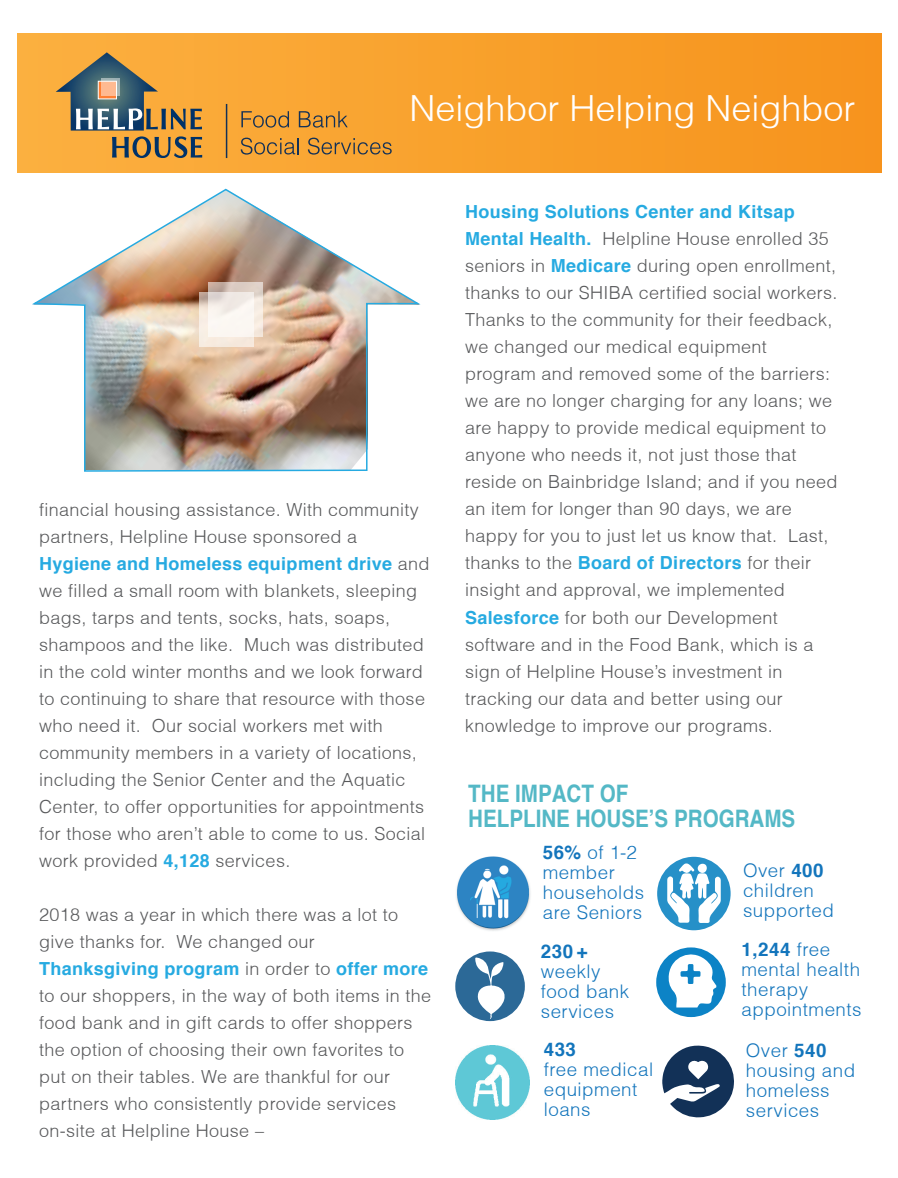
<style>
.page{position:relative;width:898px;height:1178px;background:#fff}
.page>*{position:absolute;margin:0;border:0;box-sizing:border-box;transform-origin:0 0}
.t1{font:300 36px "Helvetica";color:#fff}
.t2{font:700 24.15px/24.8px "Helvetica";color:#54b8c6;scale:.85 1}
.t3{font:300 18.75px/20px "Helvetica";letter-spacing:.025em;color:#1375bc}
.t4{font:700 18.75px "Helvetica";letter-spacing:.025em;color:#1375bc}
.t5{font:300 18px/27px "Helvetica";letter-spacing:.02em;color:#58595b}
.s1{font-weight:700;color:#26aae1}
.s2{font-weight:700}
</style>
<div class="page">
<div style="left:17px;top:33px;width:864px;height:140px;background:linear-gradient(to right,#fbb040,#f6931c)"></div>
<svg style="left:56px;top:52px;width:102px;height:78px;background:#938257"></svg>
<svg style="left:112px;top:136px;width:90px;height:22px;background:#987b4c"></svg>
<svg style="left:76px;top:108px;width:126px;height:21px"></svg>
<svg style="left:98px;top:81px;width:19px;height:18px"></svg>
<svg style="left:102px;top:78px;width:18px;height:18px"></svg>
<svg style="left:241px;top:111px;width:48px;height:17px"></svg>
<svg style="left:299px;top:111px;width:49px;height:17px"></svg>
<svg style="left:241px;top:138px;width:58px;height:16px"></svg>
<svg style="left:308px;top:138px;width:84px;height:16px"></svg>
<hr style="left:226px;top:104px;width:1px;height:54px;background:#123157">
<img style="left:456px;top:856px;width:75px;height:75px">
<div style="left:656px;top:947px;width:70px;height:69px;background:#0c83c6;border-radius:50%"></div>
<svg style="left:668px;top:948px;width:48px;height:59px"></svg>
<div style="left:455px;top:951px;width:70px;height:69px;background:#2c6997;border-radius:50%"></div>
<img style="left:456px;top:1045px;width:73px;height:73px">
<svg style="left:662px;top:1045px;width:72px;height:72px"></svg>
<img style="left:32px;top:188px;width:389px;height:284px">
<svg style="left:475px;top:957px;width:30px;height:61px"></svg>
<div style="left:657px;top:856px;width:74px;height:74px;background:#2690c8;border-radius:50%"></div>
<svg style="left:667px;top:863px;width:54px;height:59px"></svg>
<h1 class="t1" style="left:410px;top:86px;width:448px">Neighbor Helping Neighbor</h1>
<p class="t5" style="left:39px;top:495px;width:392px">financial housing assistance. With community partners, Helpline House sponsored a <span class="s1">Hygiene and Homeless equipment drive</span> and we filled a small room with blankets, sleeping bags, tarps and tents, socks, hats, soaps, shampoos and the like. Much was distributed in the cold winter months and we look forward to continuing to share that resource with those who need it. Our social workers met with community members in a variety of locations, including the Senior Center and the Aquatic Center, to offer opportunities for appointments for those who aren’t able to come to us. Social work provided <span class="s1">4,128</span> services.</p>
<p class="t5" style="left:39px;top:900px;width:394px">2018 was a year in which there was a lot to give thanks for. We changed our <span class="s1">Thanksgiving program</span> in order to <span class="s1">offer more </span>to our shoppers, in the way of both items in the food bank and in gift cards to offer shoppers the option of choosing their own favorites to put on their tables. We are thankful for our partners who consistently provide services on-site at Helpline House –</p>
<p class="t5" style="left:465px;top:198px;width:374px"><span class="s1">Housing Solutions Center and Kitsap Mental Health.</span> Helpline House enrolled 35 seniors in <span class="s1">Medicare</span> during open enrollment, thanks to our SHIBA certified social workers.<br>Thanks to the community for their feedback, we changed our medical equipment program and removed some of the barriers: we are no longer charging for any loans; we are happy to provide medical equipment to anyone who needs it, not just those that reside on Bainbridge Island; and if you need an item for longer than 90 days, we are happy for you to just let us know that. Last, thanks to the <span class="s1">Board of Directors</span> for their insight and approval, we implemented <span class="s1">Salesforce</span> for both our Development software and in the Food Bank, which is a sign of Helpline House’s investment in tracking our data and better using our knowledge to improve our programs.</p>
<h2 class="t2" style="left:468px;top:780px;width:386px">THE IMPACT OF<br>HELPLINE HOUSE’S PROGRAMS</h2>
<p class="t3" style="left:543px;top:842px;width:103px"><span class="s2">56%</span> of 1-2 member households are Seniors</p>
<p class="t4" style="left:541px;top:939px;width:48px">230 +</p>
<p class="t3" style="left:541px;top:961px;width:90px">weekly food bank services</p>
<p class="t4" style="left:544px;top:1037px;width:34px">433</p>
<p class="t3" style="left:544px;top:1059px;width:111px">free medical equipment loans</p>
<p class="t3" style="left:743px;top:860px;width:92px">Over <span class="s2">400 </span>children supported</p>
<p class="t3" style="left:741px;top:939px;width:122px"><span class="s2">1,244</span> free mental health therapy appointments</p>
<p class="t3" style="left:746px;top:1040px;width:111px">Over <span class="s2">540 </span>housing and homeless services</p>
</div>
